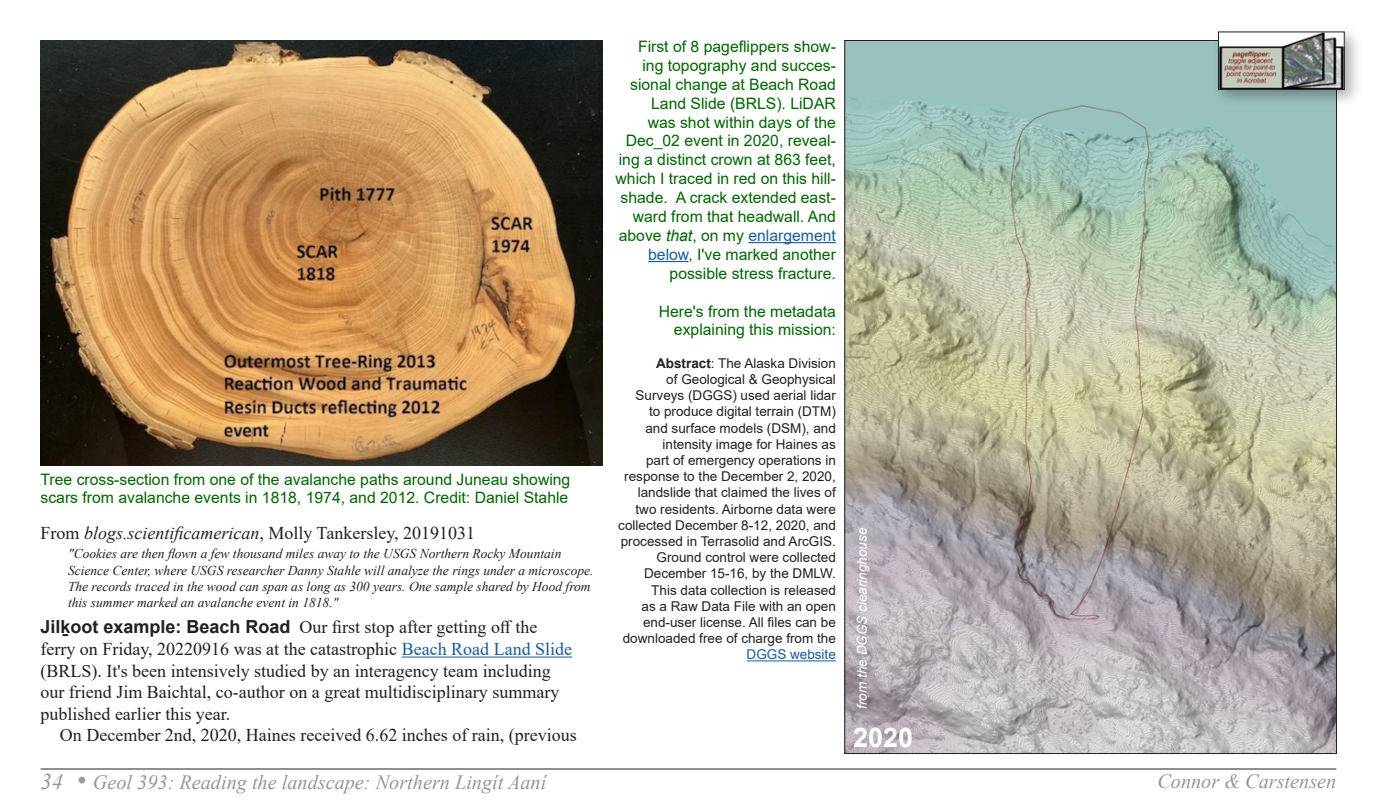
<style>
.page{position:relative;width:1377px;height:810px;background:#fff}
.page>*{position:absolute;margin:0;border:0;box-sizing:border-box;transform-origin:0 0}
.photonumber{font:700 27px "Arial";color:#fff}
.t1{font:italic 20.25px "Times New Roman";color:#939598}
.body_no_indent{font:18px/21.6px "Times New Roman";color:#231f20}
.body{font:18px "Times New Roman";color:#231f20}
.caption{font:15.75px/18.9px "Arial";color:#060;text-align:right}
.footnote{font:13.5px/16.2px "Arial";color:#231f20;text-align:right}
.quote{font:italic 13.5px/16.2px "Times New Roman";color:#231f20}
.photographer{font:italic 13.5px "Arial";color:#fff}
.s1{font-style:italic}
.s2{color:#175d9e}
.s3{font-weight:700}
.s4{font-family:"Arial";font-weight:700}
.s5{font-size:22.5px}
.s6{font-size:27px;color:#97999c}
</style>
<div class="page">
<hr style="left:41px;top:769px;width:1295px;height:1px;background:#231f20">
<img style="left:40px;top:40px;width:563px;height:425px">
<hr style="left:402px;top:657px;width:170px;height:1px;background:#175d9e">
<img style="left:846px;top:42px;width:489px;height:710px">
<hr style="left:748px;top:242px;width:88px;height:1px;background:#175d9e">
<hr style="left:648px;top:261px;width:40px;height:1px;background:#175d9e">
<hr style="left:747px;top:660px;width:89px;height:1px;background:#175d9e">
<div style="left:1212px;top:25px;width:151px;height:83px;background:#231f20;opacity:.35"></div>
<img style="left:1220px;top:34px;width:123px;height:54px">
<div style="left:1218px;top:32px;width:127px;height:58px;border:1px solid #231f20"></div>
<p class="caption" style="left:616px;top:37px;width:222px">First of 8 pageflippers show&shy;ing topography and succes&shy;sional change at Beach Road<br>Land Slide (BRLS). LiDAR<br>was shot within days of the<br>Dec_02 event in 2020, reveal&shy;ing a distinct crown at 863 feet, which I traced in red on this hill&shy;shade. A crack extended east&shy;ward from that headwall. And above <span class="s1">that</span>, on my <span class="s2">enlargement below</span>, I've marked another possible stress fracture.</p>
<p class="caption" style="left:659px;top:301px;width:179px">Here's from the metadata explaining this mission:</p>
<p class="footnote" style="left:618px;top:355px;width:219px"><span class="s3">Abstract</span>: The Alaska Division<br>of Geological &amp; Geophysical<br>Surveys (DGGS) used aerial lidar<br>to produce digital terrain (DTM)<br>and surface models (DSM), and intensity image for Haines as<br>part of emergency operations in response to the December 2, 2020, landslide that claimed the lives of two residents. Airborne data were collected December 8-12, 2020, and processed in Terrasolid and ArcGIS.<br>Ground control were collected<br>December 15-16, by the DMLW.<br>This data collection is released<br>as a Raw Data File with an open end-user license. All files can be downloaded free of charge from the<br><span class="s2">DGGS website</span></p>
<p class="caption" style="left:40px;top:469px;width:531px;text-align:left">Tree cross-section from one of the avalanche paths around Juneau showing scars from avalanche events in 1818, 1974, and 2012. Credit: Daniel Stahle</p>
<p class="body_no_indent" style="left:40px;top:522px;width:436px">From <span class="s1">blogs.scientificamerican</span>, Molly Tankersley, 20191031</p>
<p class="quote" style="left:68px;top:546px;width:527px">"Cookies are then flown a few thousand miles away to the USGS Northern Rocky Mountain Science Center, where USGS researcher Danny Stahle will analyze the rings under a microscope.<br>The records traced in the wood can span as long as 300 years. One sample shared by Hood from this summer marked an avalanche event in 1818."</p>
<p class="body_no_indent" style="left:40px;top:616px;width:533px"><span class="s4">Jilḵoot example: Beach Road</span> Our first stop after getting off the ferry on Friday, 20220916 was at the catastrophic <span class="s2">Beach Road Land Slide </span>(BRLS). It's been intensively studied by an interagency team including our friend Jim Baichtal, co-author on a great multidisciplinary summary published earlier this year.</p>
<p class="body" style="left:60px;top:723px;width:518px">On December 2nd, 2020, Haines received 6.62 inches of rain, (previous</p>
<p class="photonumber" style="left:853px;top:718px;width:62px">2020</p>
<p class="photographer" style="left:853px;top:709px;width:182px;rotate:-90deg">from the DGGS clearinghouse</p>
<h2 class="t1" style="left:41px;top:768px;width:507px"><span class="s5">34</span> <span class="s6">•</span> Geol 393: Reading the landscape: Northern Lingít Aaní</h2>
<h2 class="t1" style="left:1157px;top:768px;width:180px">Connor &amp; Carstensen</h2>
</div>
